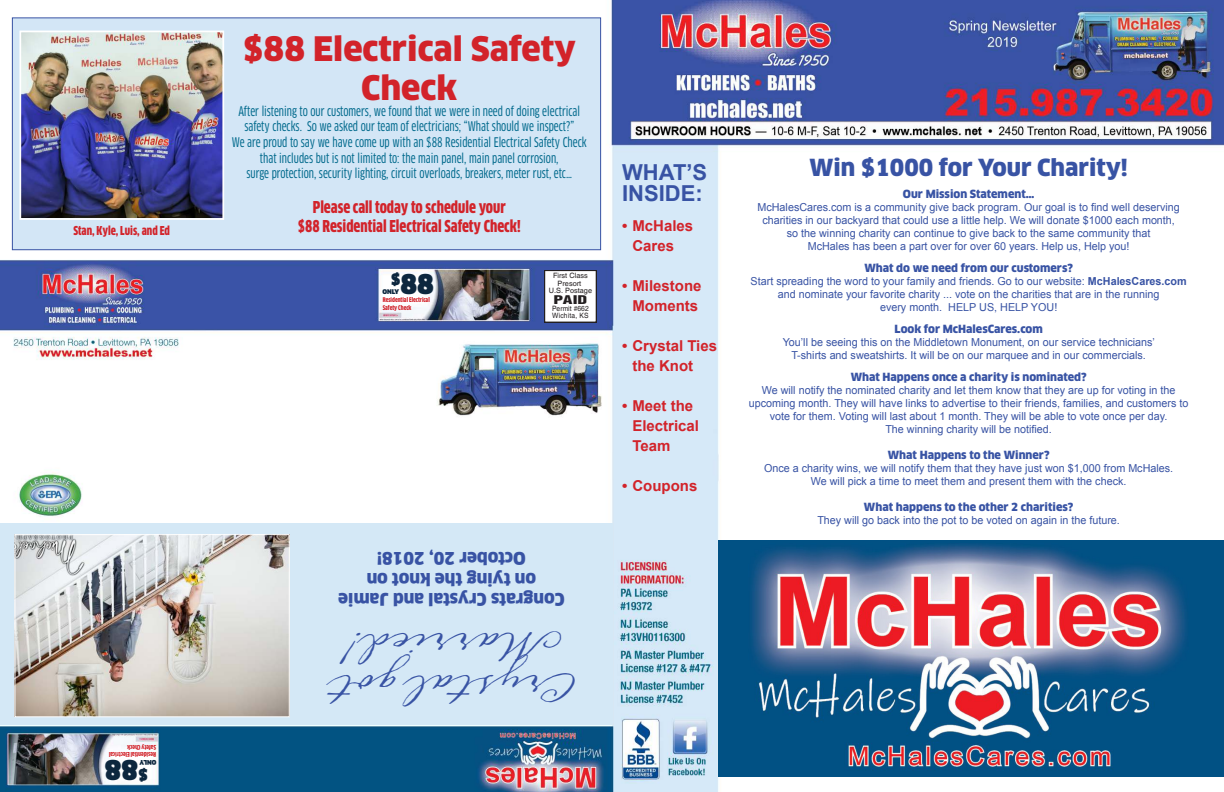
<style>
.page{position:relative;width:1224px;height:792px;background:#fff}
.page>*{position:absolute;margin:0;border:0;box-sizing:border-box;transform-origin:0 0}
.t1{font:35px/42px "Pegsanna HMK";color:#3853a4;text-align:center}
.t2{font:900 33px/39.6px "Clan Pro";color:#d2232a;text-align:center}
.t3{font:900 26.6px "Clan Pro";color:#0d273e}
.t4{font:900 23px "Clan Pro";color:#3853a4}
.t5{font:700 22px/20.4px "Arial";color:#3853a4}
.t6{font:900 17px/20.4px "Clan Pro";color:#3853a4;text-align:center}
.t7{font:900 condensed 16px/19.2px "Clan Pro";color:#d2232a;text-align:center}
.t8{font:900 15.5px "Clan Pro";color:#0d273e}
.t9{font:700 15px/20px "Arial";color:#d2232a;text-align:center}
.t10{font:13px/15.6px "Clan Pro Cond News";color:#00698c;text-align:center}
.t11{font:900 condensed 12px "Clan Pro";color:#d2232a}
.t12{font:900 condensed 11.7px "Helvetica";color:#231f20;scale:1.5 1}
.t13{font:11px/13px "Arial";color:#3853a4;text-align:center}
.t14{font:900 11px "Clan Pro";color:#3853a4}
.t15{font:7.3px/7.3px "Helvetica";letter-spacing:.005em;color:#231f20;text-align:center}
.t16{font:7.3px/7.3px "Helvetica";letter-spacing:.005em;color:#231f20;scale:.92 1}
.t17{font:900 condensed 6.3px/7.6px "Clan Pro";color:#d2232a}
.t18{font:900 6.3px "Clan Pro";color:#0d273e}
.s1{font-weight:700}
</style>
<div class="page">
<img style="left:0;top:0;width:1224px;height:792px">
<div style="left:718px;top:541px;width:506px;height:236px;background:#015184"></div>
<div style="left:0;top:523px;width:613px;height:202px;background:#d4e8f6"></div>
<div style="left:12px;top:18px;width:589px;height:232px;background:#d3e6f6"></div>
<div style="left:12px;top:17px;width:589px;height:233px;border:1px solid #3853a4"></div>
<img style="left:22px;top:34px;width:199px;height:183px">
<div style="left:19px;top:31px;width:205px;height:189px;border:2px solid #fff"></div>
<img style="left:16px;top:536px;width:272px;height:179px">
<div style="left:14px;top:534px;width:276px;height:183px;border:1px solid #fff"></div>
<div style="left:544px;top:270px;width:52px;height:52px;background:#fff"></div>
<div style="left:544px;top:270px;width:53px;height:53px;border:1px solid #231f20"></div>
<img style="left:752px;top:544px;width:434px;height:227px">
<p class="t11" style="left:74px;top:225px;width:98px">Stan, Kyle, Luis, and Ed</p>
<p class="t17" style="left:156px;top:758px;width:49px;rotate:-180deg">Residential Electrical<br>Safety Check</p>
<h3 class="t3" style="left:148px;top:785px;width:45px;rotate:-180deg"><sup>$</sup>88</h3>
<p class="t18" style="left:156px;top:766px;width:18px;rotate:-180deg">ONLY</p>
<h2 class="t2" style="left:243px;top:30px;width:334px">$88 Electrical Safety<br>Check</h2>
<p class="t10" style="left:232px;top:104px;width:357px">After listening to our customers, we found that we were in need of doing electrical safety checks. So we asked our team of electricians; “What should we inspect?”<br>We are proud to say we have come up with an $88 Residential Electrical Safety Check that includes but is not limited to: the main panel, main panel corrosion,<br>surge protection, security lighting, circuit overloads, breakers, meter rust, etc…</p>
<h3 class="t7" style="left:298px;top:198px;width:224px">Please call today to schedule your<br>$88 Residential Electrical Safety Check!</h3>
<h3 class="t8" style="left:391px;top:271px;width:11px">$</h3>
<p class="t17" style="left:383px;top:296px;width:49px">Residential Electrical</p>
<h3 class="t3" style="left:401px;top:269px;width:35px">88</h3>
<p class="t17" style="left:383px;top:304px;width:30px">Safety Check</p>
<p class="t18" style="left:382px;top:288px;width:18px">ONLY</p>
<p class="t15" style="left:549px;top:273px;width:45px">First Class<br>Presort<br>U.S. Postage</p>
<p class="t12" style="left:554px;top:293px;width:24px">PAID</p>
<p class="t16" style="left:552px;top:306px;width:41px">Permit #662<br>Wichita, KS</p>
<h3 class="t6" style="left:565px;top:609px;width:228px;rotate:-180deg">Congrats Crystal and Jamie on tying the knot on<br>October 20, 2018!</h3>
<h1 class="t1" style="left:575px;top:709px;width:248px;rotate:-180deg">Crystal got<br>Married!</h1>
<h3 class="t5" style="left:622px;top:164px;width:87px">WHAT’S<br>INSIDE:</h3>
<h3 class="t9" style="left:622px;top:217px;width:73px">• McHales<br>Cares</h3>
<h3 class="t9" style="left:622px;top:277px;width:81px">• Milestone<br>Moments</h3>
<h3 class="t9" style="left:632px;top:337px;width:86px;text-align:left;text-indent:-10px">• Crystal Ties the Knot</h3>
<h3 class="t9" style="left:632px;top:397px;width:68px;text-align:left;text-indent:-10px">• Meet the<br>Electrical<br>Team</h3>
<h3 class="t9" style="left:622px;top:477px;width:77px">• Coupons</h3>
<h3 class="t4" style="left:810px;top:157px;width:320px">Win $1000 for Your Charity!</h3>
<p class="t14" style="left:903px;top:189px;width:133px">Our Mission Statement…</p>
<p class="t13" style="left:757px;top:201px;width:424px">McHalesCares.com is a community give back program. Our goal is to find well deserving charities in our backyard that could use a little help. We will donate $1000 each month, so the winning charity can continue to give back to the same community that<br>McHales has been a part over for over 60 years. Help us, Help you!</p>
<p class="t14" style="left:864px;top:263px;width:210px">What do we need from our customers?</p>
<p class="t13" style="left:751px;top:275px;width:438px">Start spreading the word to your family and friends. Go to our website: <span class="s1">McHalesCares.com </span>and nominate your favorite charity ... vote on the charities that are in the running<br>every month. HELP US, HELP YOU!</p>
<p class="t14" style="left:895px;top:324px;width:150px">Look for McHalesCares.com</p>
<p class="t13" style="left:783px;top:336px;width:374px">You’ll be seeing this on the Middletown Monument, on our service technicians’<br>T-shirts and sweatshirts. It will be on our marquee and in our commercials.</p>
<p class="t14" style="left:851px;top:372px;width:238px">What Happens once a charity is nominated?</p>
<p class="t13" style="left:749px;top:384px;width:441px">We will notify the nominated charity and let them know that they are up for voting in the upcoming month. They will have links to advertise to their friends, families, and customers to vote for them. Voting will last about 1 month. They will be able to vote once per day.<br>The winning charity will be notified.</p>
<p class="t14" style="left:888px;top:450px;width:163px">What Happens to the Winner?</p>
<p class="t13" style="left:764px;top:462px;width:411px">Once a charity wins, we will notify them that they have just won $1,000 from McHales.<br>We will pick a time to meet them and present them with the check.</p>
<p class="t14" style="left:864px;top:502px;width:211px">What happens to the other 2 charities?</p>
<p class="t13" style="left:817px;top:514px;width:304px">They will go back into the pot to be voted on again in the future.</p>
</div>
